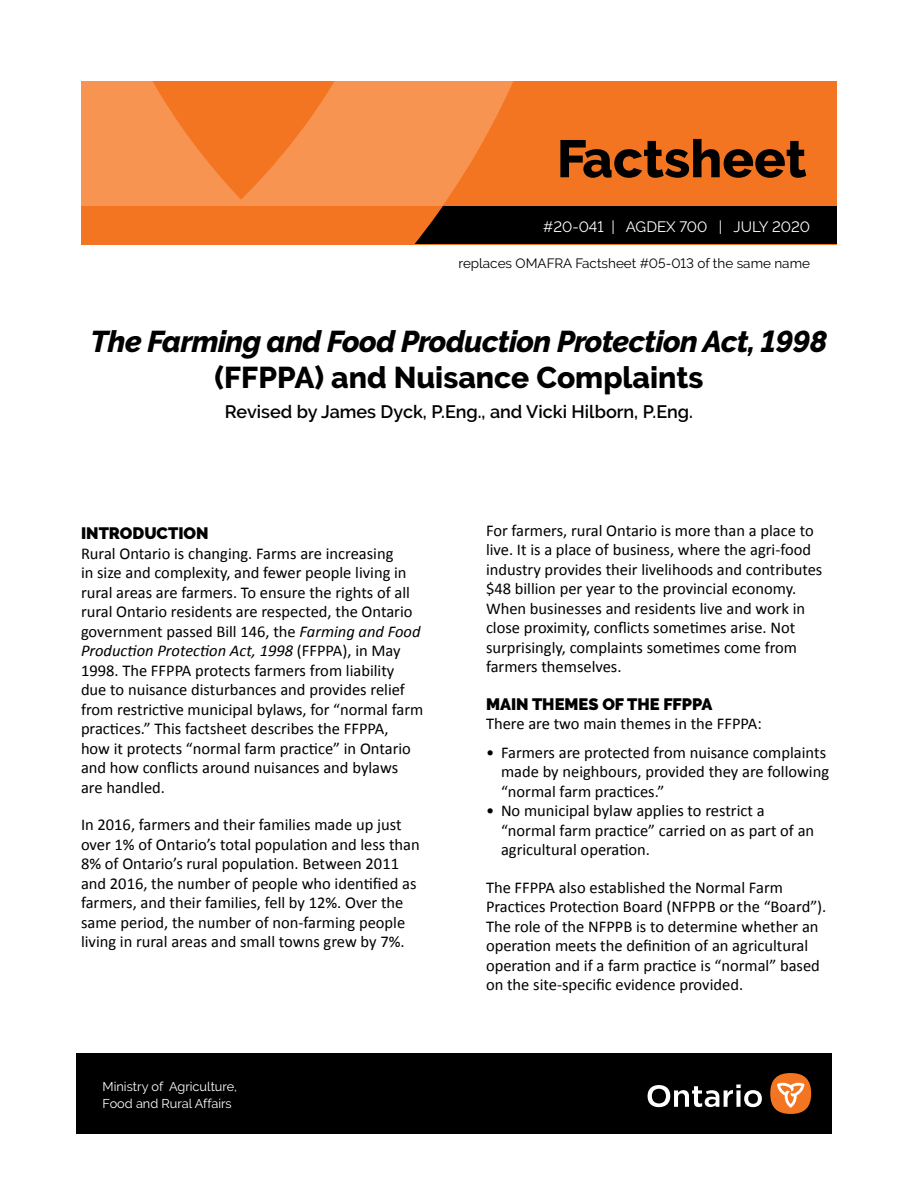
<style>
.page{position:relative;width:918px;height:1188px;background:#fff}
.page>*{position:absolute;margin:0;border:0;box-sizing:border-box;transform-origin:0 0}
.page_one_Title_-_ENG{font:800 52.5px "Raleway";color:#000}
.t1{font:italic 800 30px/36px "Raleway";letter-spacing:-.02em;color:#000;text-align:center}
.Author{font:600 18px "Raleway";color:#000}
.BT{font:16.5px/19.5px "Calibri";color:#000}
.Heading_1{font:900 16.5px "Raleway";color:#000}
.BT_before_list{font:16.5px "Calibri";color:#000}
.Agdex{font:15px "Raleway";color:#fff}
.Replaces_Text{font:13.5px "Raleway";color:#000}
.t2{font:12.75px/16.5px "Raleway";color:#fff}
.s1{font-style:normal}
.s2{font-style:italic}
</style>
<div class="page">
<div style="left:76px;top:1053px;width:756px;height:81px;background:#000"></div>
<div style="left:770px;top:1073px;width:41px;height:41px;background:#f47521;border-radius:50%"></div>
<svg style="left:777px;top:1082px;width:27px;height:26px"></svg>
<svg style="left:648px;top:1085px;width:114px;height:22px"></svg>
<div style="left:81px;top:81px;width:756px;height:163px;background:#f47521"></div>
<svg style="left:81px;top:81px;width:514px;height:126px;fill:#f79452"></svg>
<div style="left:405px;top:207px;width:432px;height:37px;background:#000"></div>
<svg style="left:405px;top:207px;width:37px;height:37px"></svg>
<h1 class="page_one_Title_-_ENG" style="left:557px;top:129px;width:251px">Factsheet</h1>
<p class="Agdex" style="left:543px;top:219px;width:268px">#20-041 | AGDEX 700 | JULY 2020</p>
<p class="Replaces_Text" style="left:459px;top:255px;width:353px">replaces OMAFRA Factsheet #05-013 of the same name</p>
<h1 class="t1" style="left:91px;top:324px;width:738px">The Farming and Food Production Protection Act, 1998 <span class="s1">(FFPPA) and Nuisance Complaints</span></h1>
<p class="Author" style="left:225px;top:401px;width:470px">Revised by James Dyck, P.Eng., and Vicki Hilborn, P.Eng.</p>
<h2 class="Heading_1" style="left:81px;top:524px;width:129px">INTRODUCTION</h2>
<p class="BT" style="left:81px;top:543px;width:344px">Rural Ontario is changing. Farms are increasing<br>in size and complexity, and fewer people living in rural areas are farmers. To ensure the rights of all rural Ontario residents are respected, the Ontario government passed Bill 146, the <span class="s2">Farming and Food Production Protection Act, 1998</span> (FFPPA), in May 1998. The FFPPA protects farmers from liability due to nuisance disturbances and provides relief from restrictive municipal bylaws, for “normal farm practices.” This factsheet describes the FFPPA,<br>how it protects “normal farm practice” in Ontario and how conflicts around nuisances and bylaws are handled.</p>
<p class="BT" style="left:81px;top:815px;width:340px">In 2016, farmers and their families made up just over 1% of Ontario’s total population and less than 8% of Ontario’s rural population. Between 2011 and 2016, the number of people who identified as farmers, and their families, fell by 12%. Over the same period, the number of non-farming people living in rural areas and small towns grew by 7%.</p>
<h1 class="t2" style="left:103px;top:1078px;width:136px">Ministry of Agriculture,<br>Food and Rural Affairs</h1>
<p class="BT" style="left:486px;top:521px;width:338px">For farmers, rural Ontario is more than a place to live. It is a place of business, where the agri-food industry provides their livelihoods and contributes $48 billion per year to the provincial economy.<br>When businesses and residents live and work in close proximity, conflicts sometimes arise. Not surprisingly, complaints sometimes come from farmers themselves.</p>
<h2 class="Heading_1" style="left:486px;top:694px;width:228px">MAIN THEMES OF THE FFPPA</h2>
<p class="BT_before_list" style="left:486px;top:713px;width:277px">There are two main themes in the FFPPA:</p>
<p class="BT" style="left:501px;top:743px;width:330px;text-indent:-15px">• Farmers are protected from nuisance complaints made by neighbours, provided they are following “normal farm practices.”</p>
<p class="BT" style="left:501px;top:801px;width:315px;text-indent:-15px">• No municipal bylaw applies to restrict a “normal farm practice” carried on as part of an agricultural operation.</p>
<p class="BT" style="left:486px;top:878px;width:342px">The FFPPA also established the Normal Farm Practices Protection Board (NFPPB or the “Board”).<br>The role of the NFPPB is to determine whether an operation meets the definition of an agricultural operation and if a farm practice is “normal” based on the site-specific evidence provided.</p>
</div>
